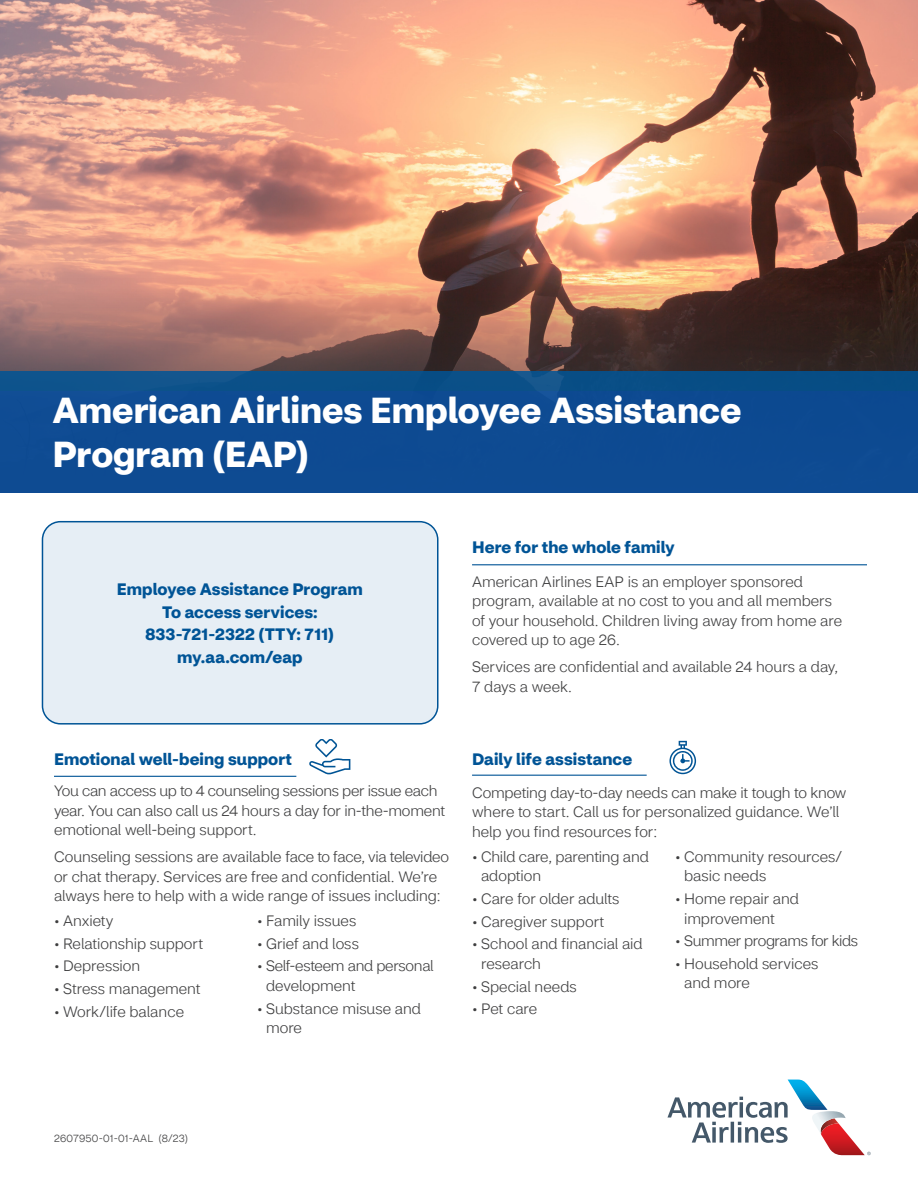
<style>
.page{position:relative;width:918px;height:1188px;background:#fff}
.page>*{position:absolute;margin:0;border:0;box-sizing:border-box;transform-origin:0 0}
.Program__Suite_of_So{font:700 36px/43.2px "CVS Health Sans";color:#fff}
.Body_headline{font:700 16.5px/22.5px "CVS Health Sans";letter-spacing:.005em;color:#005496;text-align:center}
.Body{font:300 15px/19.5px "CVS Health Sans";letter-spacing:-.005em;color:#3e3e3f}
.Bullet_List{font:300 15px/19.5px "CVS Health Sans";color:#3e3e3f}
.Bullet_List-2{font:300 15px "CVS Health Sans";letter-spacing:-.025em;color:#3e3e3f}
.t1{font:300 10.5px "CVS Health Sans";letter-spacing:.015em;color:#3e3e3f}
</style>
<div class="page">
<div style="left:42px;top:522px;width:396px;height:202px;background:#e6eef5;border-radius:18px"></div>
<div style="left:42px;top:521px;width:397px;height:204px;border:2px solid #005496;border-radius:18px"></div>
<hr style="left:472px;top:564px;width:395px;height:1px;background:#005496">
<img style="left:0;top:0;width:918px;height:279px">
<svg style="left:0;top:279px;width:918px;height:93px;background:#7f594f"></svg>
<div style="left:0;top:372px;width:918px;height:121px;background:#0e4b92"></div>
<svg style="left:667px;top:1080px;width:204px;height:75px"></svg>
<hr style="left:54px;top:776px;width:242px;height:1px;background:#005496">
<hr style="left:472px;top:775px;width:175px;height:1px;background:#005496">
<svg style="left:309px;top:739px;width:41px;height:35px"></svg>
<svg style="left:669px;top:741px;width:27px;height:33px"></svg>
<h1 class="Program__Suite_of_So" style="left:52px;top:389px;width:691px">American Airlines Employee Assistance<br>Program (EAP)</h1>
<p class="Body_headline" style="left:117px;top:578px;width:248px">Employee Assistance Program<br>To access services:<br>833-721-2322 (TTY: 711) my.aa.com/eap</p>
<h2 class="Body_headline" style="left:54px;top:748px;width:239px">Emotional well-being support</h2>
<p class="Body" style="left:54px;top:781px;width:393px">You can access up to 4 counseling sessions per issue each year. You can also call us 24 hours a day for in-the-moment emotional well-being support.</p>
<p class="Body" style="left:54px;top:847px;width:396px">Counseling sessions are available face to face, via televideo or chat therapy. Services are free and confidential. We’re always here to help with a wide range of issues including:</p>
<p class="Bullet_List" style="left:54px;top:911px;width:61px">• Anxiety</p>
<p class="Bullet_List" style="left:54px;top:934px;width:151px">• Relationship support</p>
<p class="Bullet_List" style="left:54px;top:956px;width:88px">• Depression</p>
<p class="Bullet_List" style="left:54px;top:979px;width:148px">• Stress management</p>
<p class="Bullet_List" style="left:54px;top:1002px;width:132px">• Work/life balance</p>
<p class="Bullet_List" style="left:257px;top:911px;width:101px">• Family issues</p>
<p class="Bullet_List" style="left:257px;top:934px;width:103px">• Grief and loss</p>
<p class="Bullet_List" style="left:266px;top:956px;width:169px;text-indent:-9px">• Self-esteem and personal development</p>
<p class="Bullet_List" style="left:266px;top:999px;width:157px;text-indent:-9px">• Substance misuse and more</p>
<h2 class="Body_headline" style="left:472px;top:536px;width:204px">Here for the whole family</h2>
<p class="Body" style="left:472px;top:572px;width:372px">American Airlines EAP is an employer sponsored program, available at no cost to you and all members of your household. Children living away from home are covered up to age 26.</p>
<p class="Body" style="left:472px;top:658px;width:368px">Services are confidential and available 24 hours a day,<br>7 days a week.</p>
<h2 class="Body_headline" style="left:472px;top:748px;width:162px">Daily life assistance</h2>
<p class="Body" style="left:472px;top:783px;width:376px">Competing day-to-day needs can make it tough to know where to start. Call us for personalized guidance. We’ll help you find resources for:</p>
<p class="Bullet_List" style="left:481px;top:847px;width:169px;text-indent:-9px">• Child care, parenting and adoption</p>
<p class="Bullet_List" style="left:472px;top:889px;width:149px">• Care for older adults</p>
<p class="Bullet_List" style="left:472px;top:912px;width:134px">• Caregiver support</p>
<p class="Bullet_List" style="left:481px;top:935px;width:163px;text-indent:-9px">• School and financial aid research</p>
<p class="Bullet_List" style="left:472px;top:977px;width:106px">• Special needs</p>
<p class="Bullet_List" style="left:472px;top:1000px;width:67px">• Pet care</p>
<p class="Bullet_List" style="left:684px;top:847px;width:160px;text-indent:-9px">• Community resources/ basic needs</p>
<p class="Bullet_List" style="left:684px;top:889px;width:117px;text-indent:-9px">• Home repair and improvement</p>
<p class="Bullet_List-2" style="left:675px;top:932px;width:185px">• Summer programs for kids</p>
<p class="Bullet_List" style="left:684px;top:954px;width:136px;text-indent:-9px">• Household services and more</p>
<p class="t1" style="left:54px;top:1132px;width:135px">2607950-01-01-AAL (8/23)</p>
</div>
